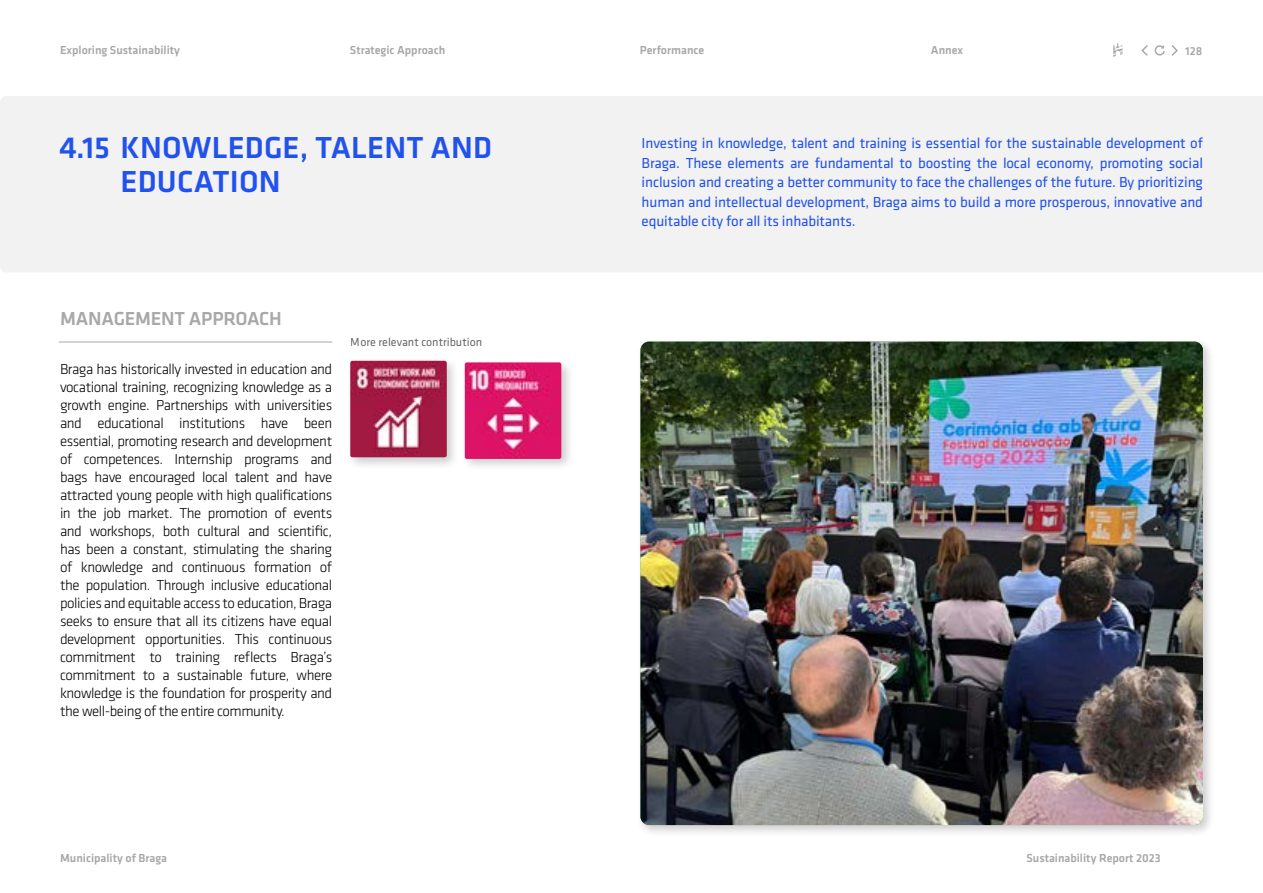
<style>
.page{position:relative;width:1263px;height:893px;background:#fff}
.page>*{position:absolute;margin:0;border:0;box-sizing:border-box;transform-origin:0 0}
.t1{font:500 31.5px/34.5px "Klavika";letter-spacing:.005em;color:#2152ed}
.t2{font:500 19.5px "Klavika";letter-spacing:-.01em;color:#a8a8a8}
.t3{font:300 15px/18px "Klavika";letter-spacing:-.03em;color:#000;text-align:justify}
.t4{font:15px/19.5px "Klavika";letter-spacing:-.01em;color:#2152ed;text-align:justify}
.t5{font:500 12px "Klavika";color:#a7a7a7}
.t6{font:12px "Klavika";color:#000500}
.t7{font:500 12px "Klavika";color:#a8a8a8}
</style>
<div class="page">
<svg style="left:1141px;top:45px;width:37px;height:11px"></svg>
<svg style="left:1113px;top:43px;width:10px;height:14px"></svg>
<div style="left:0;top:96px;width:1263px;height:176px;background:#f2f2f2"></div>
<hr style="left:59px;top:342px;width:273px;height:1px;background:#a8a8a8">
<div style="left:461px;top:359px;width:113px;height:112px;background:#000;opacity:.2"></div>
<img style="left:465px;top:362px;width:96px;height:97px">
<div style="left:347px;top:357px;width:112px;height:113px;background:#000;opacity:.2"></div>
<img style="left:350px;top:361px;width:97px;height:96px">
<div style="left:637px;top:338px;width:579px;height:499px;background:#000;opacity:.2"></div>
<img style="left:640px;top:342px;width:563px;height:483px">
<p class="t5" style="left:60px;top:43px;width:122px">Exploring Sustainability</p>
<p class="t5" style="left:350px;top:43px;width:97px">Strategic Approach</p>
<p class="t5" style="left:640px;top:43px;width:66px">Performance</p>
<p class="t5" style="left:931px;top:43px;width:34px">Annex</p>
<p class="t7" style="left:1185px;top:44px;width:19px">128</p>
<h1 class="t1" style="left:121px;top:130px;width:373px;text-indent:-62px">4.15 KNOWLEDGE, TALENT AND<br>EDUCATION</h1>
<h2 class="t2" style="left:60px;top:308px;width:223px">MANAGEMENT APPROACH</h2>
<p class="t3" style="left:60px;top:360px;width:274px">Braga has historically invested in education and vocational training, recognizing knowledge as a growth engine. Partnerships with universities and educational institutions have been essential, promoting research and development of competences. Internship programs and bags have encouraged local talent and have attracted young people with high qualifications in the job market. The promotion of events and workshops, both cultural and scientific, has been a constant, stimulating the sharing of knowledge and continuous formation of the population. Through inclusive educational policies and equitable access to education, Braga seeks to ensure that all its citizens have equal development opportunities. This continuous commitment to training reflects Braga’s commitment to a sustainable future, where knowledge is the foundation for prosperity and the well-being of the entire community.</p>
<p class="t6" style="left:351px;top:336px;width:133px">More relevant contribution</p>
<p class="t5" style="left:60px;top:852px;width:109px">Municipality of Braga</p>
<p class="t4" style="left:642px;top:134px;width:563px">Investing in knowledge, talent and training is essential for the sustainable development of Braga. These elements are fundamental to boosting the local economy, promoting social inclusion and creating a better community to face the challenges of the future. By prioritizing human and intellectual development, Braga aims to build a more prosperous, innovative and equitable city for all its inhabitants.</p>
<p class="t5" style="left:1026px;top:852px;width:136px">Sustainability Report 2023</p>
</div>
